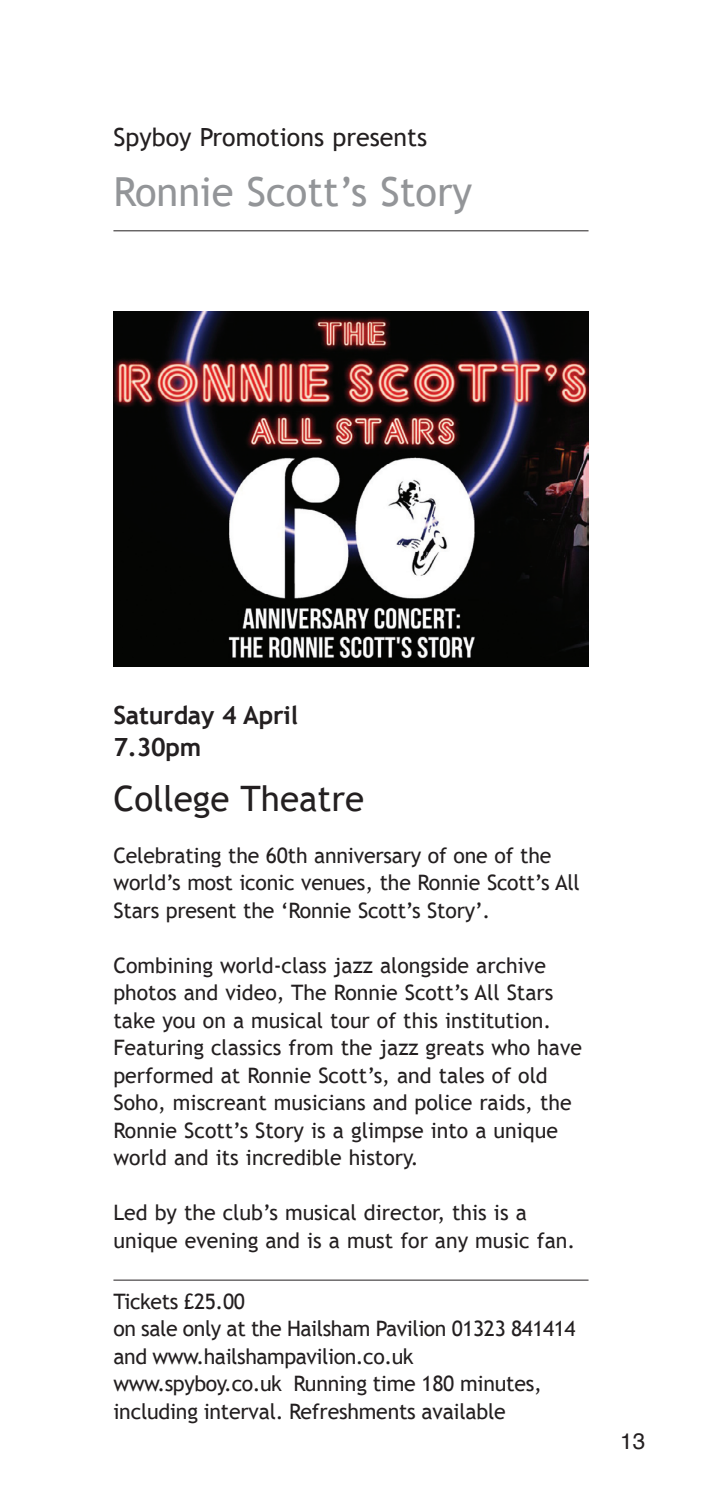
<style>
.page{position:relative;width:702px;height:1489px;background:#fff}
.page>*{position:absolute;margin:0;border:0;box-sizing:border-box;transform-origin:0 0}
.t1{font:40px "Trebuchet MB";color:#939598}
.t2{font:35px "Trebuchet MB";color:#231f20}
.t3{font:25px "Trebuchet MB";color:#231f20}
.t4{font:700 25px/32.5px "Trebuchet MB";letter-spacing:-.01em;color:#231f20}
.t5{font:22.5px "Helvetica";color:#231f20}
.t6{font:21.25px/27.5px "Trebuchet MB";color:#231f20}
.t7{font:21.25px/27.5px "Trebuchet MB";letter-spacing:-.02em;color:#231f20}
</style>
<div class="page">
<hr style="left:113px;top:230px;width:475px;height:1px;background:#231f20">
<hr style="left:113px;top:1279px;width:475px;height:1px;background:#231f20">
<img style="left:113px;top:312px;width:475px;height:354px">
<p class="t3" style="left:113px;top:122px;width:315px">Spyboy Promotions presents</p>
<h1 class="t1" style="left:113px;top:168px;width:360px">Ronnie Scott’s Story</h1>
<p class="t4" style="left:113px;top:698px;width:186px">Saturday 4 April<br>7.30pm</p>
<h2 class="t2" style="left:113px;top:778px;width:252px">College Theatre</h2>
<p class="t6" style="left:113px;top:841px;width:468px">Celebrating the 60th anniversary of one of the world’s most iconic venues, the Ronnie Scott’s All<br>Stars present the ‘Ronnie Scott’s Story’.</p>
<p class="t6" style="left:113px;top:951px;width:470px">Combining world-class jazz alongside archive photos and video, The Ronnie Scott’s All Stars take you on a musical tour of this institution.<br>Featuring classics from the jazz greats who have performed at Ronnie Scott’s, and tales of old Soho, miscreant musicians and police raids, the Ronnie Scott’s Story is a glimpse into a unique world and its incredible history.</p>
<p class="t6" style="left:113px;top:1199px;width:463px">Led by the club’s musical director, this is a unique evening and is a must for any music fan.</p>
<p class="t7" style="left:113px;top:1287px;width:464px">Tickets £25.00<br>on sale only at the Hailsham Pavilion 01323 841414 and www.hailshampavilion.co.uk www.spyboy.co.uk Running time 180 minutes, including interval. Refreshments available</p>
<p class="t5" style="left:620px;top:1423px;width:27px">13</p>
</div>
